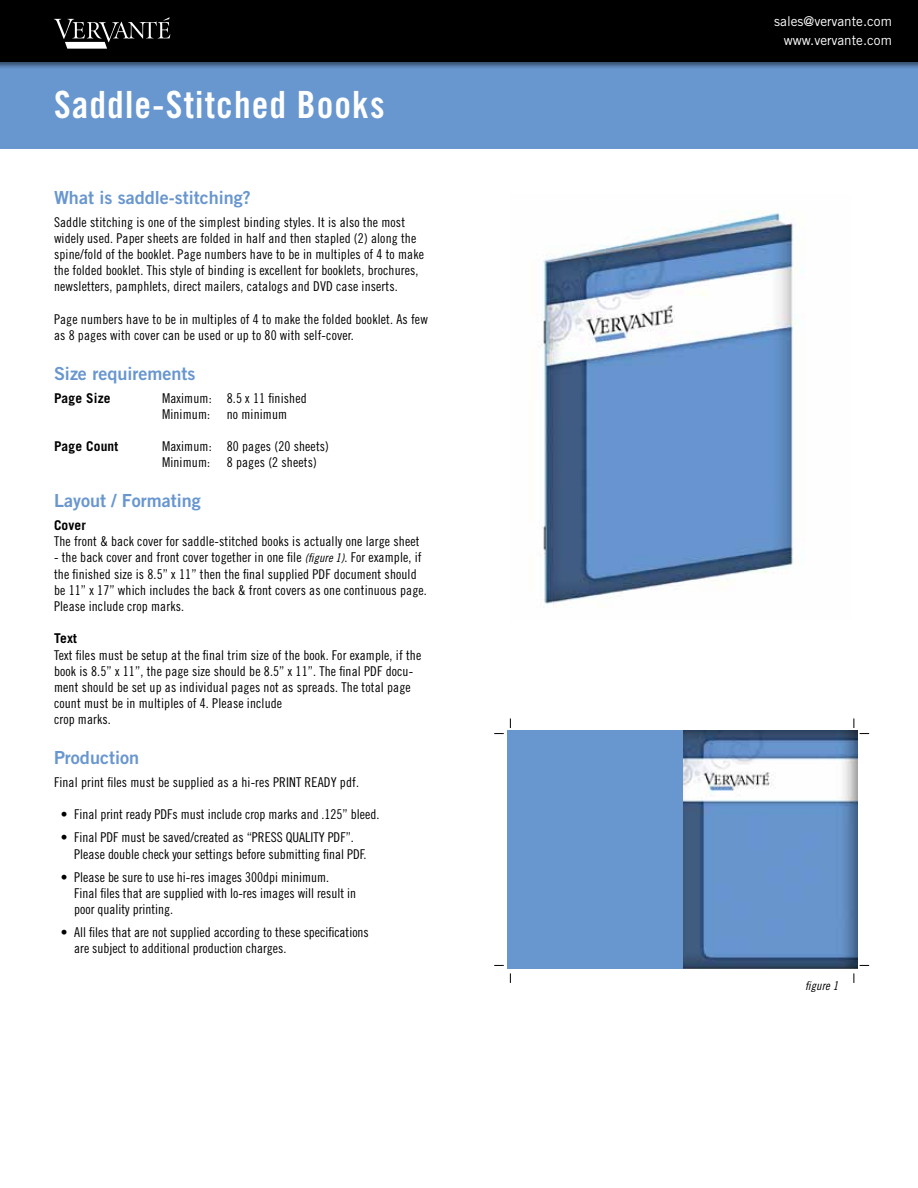
<style>
.page{position:relative;width:918px;height:1188px;background:#fff}
.page>*{position:absolute;margin:0;border:0;box-sizing:border-box;transform-origin:0 0}
.t1{font:37.5px "Trade Gothic Bold Cond Twenty";letter-spacing:.03em;color:#fff}
.t2{font:18px "Trade Gothic Bold Two";color:#6896cf}
.t3{font:13.5px/16.2px "Trade Gothic Cond Eighteen";letter-spacing:.01em;color:#000}
.t4{font:13.5px/19.5px "Trade Gothic";color:#fff;text-align:right}
.t5{font:700 13.5px "Trade Gothic";letter-spacing:.01em;color:#000}
.t6{font:12px "Trade Gothic Cond Eighteen Obl";color:#000}
.s1{font-family:"Trade Gothic Cond Eighteen Obl";font-size:12px}
</style>
<div class="page">
<div style="left:0;top:0;width:918px;height:148px;background:#6896cf"></div>
<img style="left:537px;top:210px;width:266px;height:398px">
<img style="left:682px;top:730px;width:175px;height:239px">
<div style="left:507px;top:730px;width:175px;height:239px;background:#6896cf"></div>
<svg style="left:854px;top:718px;width:15px;height:16px"></svg>
<div style="left:0;top:0;width:918px;height:69px;background:#000;opacity:.5"></div>
<div style="left:0;top:0;width:918px;height:62px;background:#000"></div>
<svg style="left:54px;top:17px;width:116px;height:32px"></svg>
<h1 class="t1" style="left:54px;top:82px;width:332px">Saddle-Stitched Books</h1>
<h2 class="t2" style="left:54px;top:186px;width:198px">What is saddle-stitching?</h2>
<p class="t3" style="left:54px;top:213px;width:372px">Saddle stitching is one of the simplest binding styles. It is also the most widely used. Paper sheets are folded in half and then stapled (2) along the spine/fold of the booklet. Page numbers have to be in multiples of 4 to make the folded booklet. This style of binding is excellent for booklets, brochures, newsletters, pamphlets, direct mailers, catalogs and DVD case inserts.</p>
<p class="t3" style="left:54px;top:311px;width:375px">Page numbers have to be in multiples of 4 to make the folded booklet. As few as 8 pages with cover can be used or up to 80 with self-cover.</p>
<h2 class="t2" style="left:54px;top:362px;width:143px">Size requirements</h2>
<p class="t5" style="left:54px;top:389px;width:58px">Page Size</p>
<p class="t3" style="left:162px;top:390px;width:146px">Maximum: 8.5 x 11 finished<br>Minimum: no minimum</p>
<p class="t5" style="left:54px;top:438px;width:66px">Page Count</p>
<p class="t3" style="left:162px;top:438px;width:169px">Maximum: 80 pages (20 sheets)<br>Minimum: 8 pages (2 sheets)</p>
<h2 class="t2" style="left:54px;top:489px;width:148px">Layout / Formating</h2>
<p class="t5" style="left:54px;top:517px;width:34px">Cover</p>
<p class="t3" style="left:54px;top:533px;width:367px">The front &amp; back cover for saddle-stitched books is actually one large sheet</p>
<p class="t3" style="left:54px;top:549px;width:374px">- the back cover and front cover together in one file <span class="s1">(figure 1)</span>. For example, if the finished size is 8.5” x 11” then the final supplied PDF document should be 11” x 17” which includes the back &amp; front covers as one continuous page.<br>Please include crop marks.</p>
<p class="t5" style="left:54px;top:630px;width:24px">Text</p>
<p class="t3" style="left:54px;top:647px;width:369px">Text files must be setup at the final trim size of the book. For example, if the book is 8.5” x 11”, the page size should be 8.5” x 11”. The final PDF docu&shy;ment should be set up as individual pages not as spreads. The total page count must be in multiples of 4. Please include<br>crop marks.</p>
<h2 class="t2" style="left:54px;top:747px;width:87px">Production</h2>
<p class="t3" style="left:54px;top:774px;width:307px">Final print files must be supplied as a hi-res PRINT READY pdf.</p>
<p class="t3" style="left:61px;top:806px;width:320px">• Final print ready PDFs must include crop marks and .125” bleed.</p>
<p class="t3" style="left:74px;top:829px;width:294px;text-indent:-14px">• Final PDF must be saved/created as “PRESS QUALITY PDF”.<br>Please double check your settings before submitting final PDF.</p>
<p class="t3" style="left:74px;top:868px;width:283px;text-indent:-14px">• Please be sure to use hi-res images 300dpi minimum.<br>Final files that are supplied with lo-res images will result in poor quality printing.</p>
<p class="t3" style="left:74px;top:924px;width:296px;text-indent:-14px">• All files that are not supplied according to these specifications are subject to additional production charges.</p>
<p class="t4" style="left:774px;top:11px;width:119px">sales@vervante.com www.vervante.com</p>
<p class="t6" style="left:805px;top:978px;width:34px">figure 1</p>
</div>
